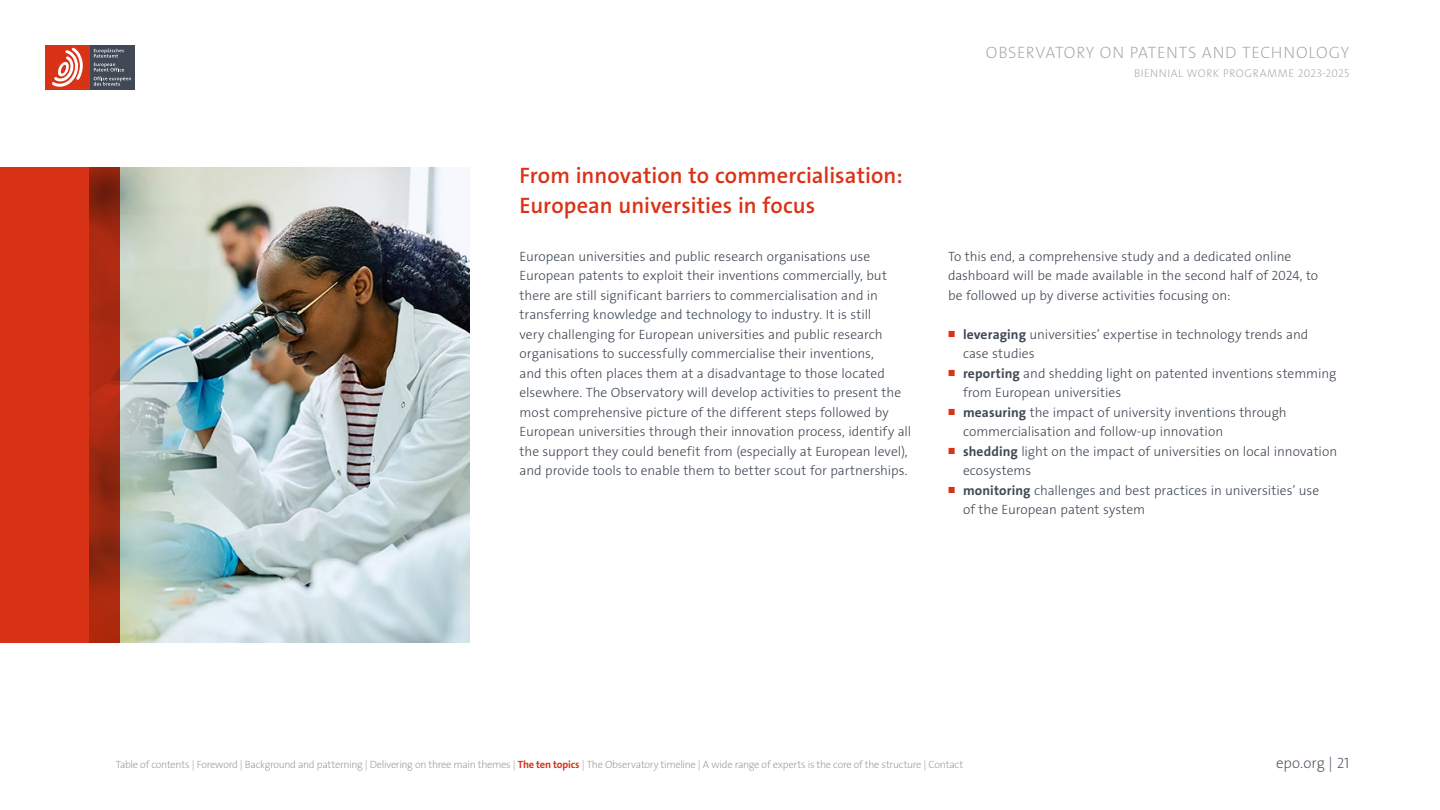
<style>
.page{position:relative;width:1440px;height:810px;background:#fff}
.page>*{position:absolute;margin:0;border:0;box-sizing:border-box;transform-origin:0 0}
.t1{font:22.5px/30px "The Sans LP6 Se Bld";letter-spacing:.005em;color:#d93317}
.t2{font:16.5px "The Sans LP2 Ex Lig";letter-spacing:.04em;color:#9fa4aa}
.t3{font:15px "The Sans LP2 Ex Lig";color:#404955}
.t4{font:13.5px/19.5px "The Sans LP3 Lig";color:#404955}
.t5{font:11.25px "The Sans LP2 Ex Lig";letter-spacing:.04em;color:#9fa4aa}
.t6{font:10.5px "The Sans LP2 Ex Lig";letter-spacing:-.025em;color:#8d9299}
.s1{font-size:9px;color:#d93317}
.s2{font-family:"The Sans LP7 Bld"}
.s3{font-family:"The Sans LP7 Bld";color:#d93317}
</style>
<div class="page">
<div style="left:90px;top:45px;width:45px;height:45px;background:#404955"></div>
<svg style="left:94px;top:49px;width:30px;height:22px"></svg>
<svg style="left:94px;top:77px;width:37px;height:9px"></svg>
<div style="left:45px;top:45px;width:45px;height:45px;background:#d93317"></div>
<svg style="left:52px;top:48px;width:31px;height:39px"></svg>
<img style="left:119px;top:167px;width:351px;height:476px">
<svg style="left:0;top:167px;width:119px;height:476px;fill:#d93317"></svg>
<h1 class="t1" style="left:520px;top:161px;width:385px">From innovation to commercialisation:<br>European universities in focus</h1>
<p class="t4" style="left:520px;top:247px;width:393px">European universities and public research organisations use European patents to exploit their inventions commercially, but there are still significant barriers to commercialisation and in transferring knowledge and technology to industry. It is still<br>very challenging for European universities and public research organisations to successfully commercialise their inventions,<br>and this often places them at a disadvantage to those located elsewhere. The Observatory will develop activities to present the most comprehensive picture of the different steps followed by European universities through their innovation process, identify all the support they could benefit from (especially at European level), and provide tools to enable them to better scout for partnerships.</p>
<p class="t2" style="left:986px;top:41px;width:365px">OBSERVATORY ON PATENTS AND TECHNOLOGY</p>
<p class="t5" style="left:1134px;top:66px;width:217px">BIENNIAL WORK PROGRAMME 2023-2025</p>
<p class="t4" style="left:948px;top:247px;width:372px">To this end, a comprehensive study and a dedicated online dashboard will be made available in the second half of 2024, to be followed up by diverse activities focusing on:</p>
<p class="t4" style="left:963px;top:325px;width:347px;text-indent:-15px"><span class="s1">■</span> <span class="s2">leveraging</span> universities’ expertise in technology trends and case studies</p>
<p class="t4" style="left:963px;top:364px;width:375px;text-indent:-15px"><span class="s1">■</span> <span class="s2">reporting</span> and shedding light on patented inventions stemming from European universities</p>
<p class="t4" style="left:963px;top:403px;width:325px;text-indent:-15px"><span class="s1">■</span> <span class="s2">measuring</span> the impact of university inventions through commercialisation and follow-up innovation</p>
<p class="t4" style="left:963px;top:442px;width:376px;text-indent:-15px"><span class="s1">■</span> <span class="s2">shedding</span> light on the impact of universities on local innovation ecosystems</p>
<p class="t4" style="left:963px;top:481px;width:358px;text-indent:-15px"><span class="s1">■</span> <span class="s2">monitoring</span> challenges and best practices in universities’ use of the European patent system</p>
<p class="t6" style="left:116px;top:758px;width:849px">Table of contents | Foreword | Background and patterning | Delivering on three main themes | <span class="s3">The ten topics</span> | The Observatory timeline | A wide range of experts is the core of the structure | Contact</p>
<p class="t3" style="left:1276px;top:753px;width:75px">epo.org | 21</p>
</div>
